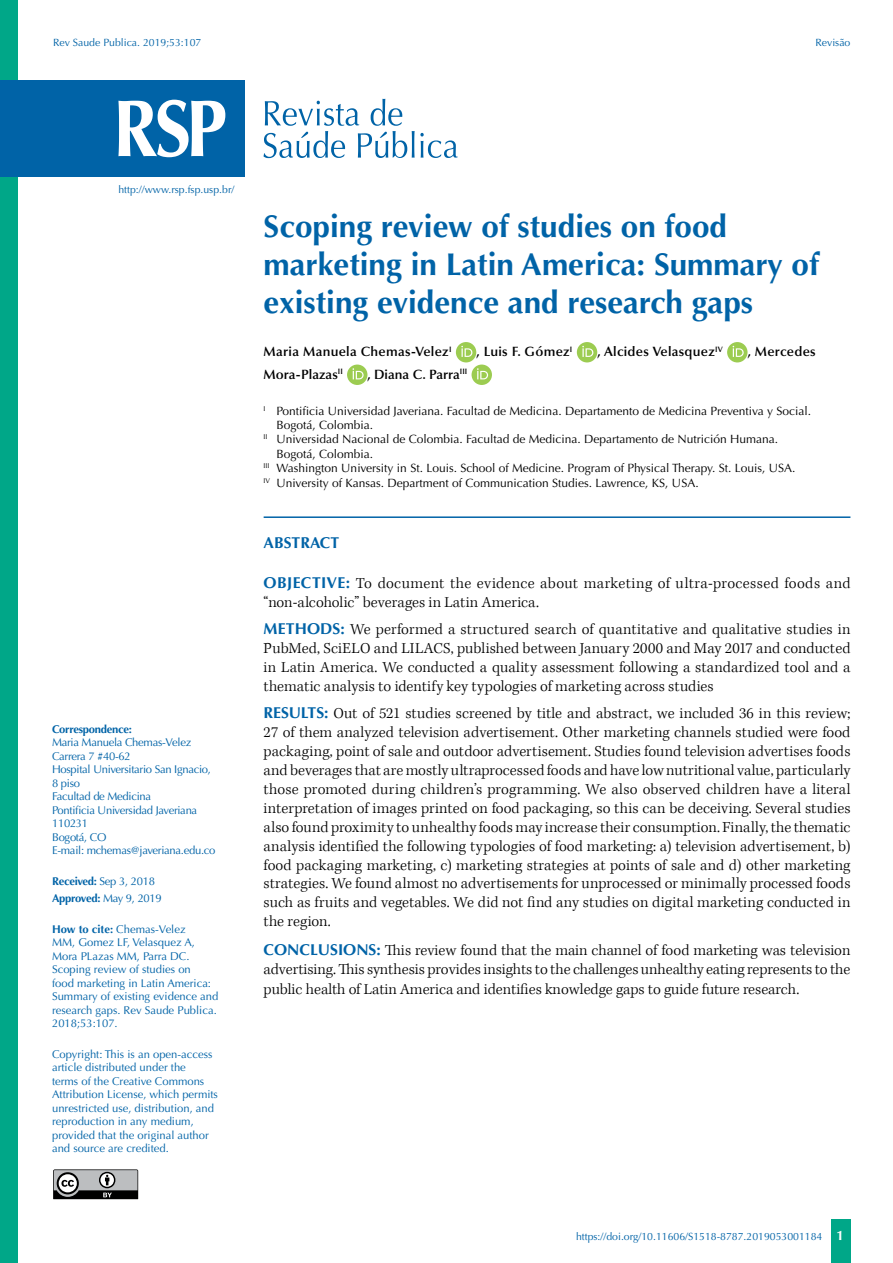
<style>
.page{position:relative;width:893px;height:1263px;background:#fff}
.page>*{position:absolute;margin:0;border:0;box-sizing:border-box;transform-origin:0 0}
.t1{font:700 31.5px/37.8px "Optima LT Std";color:#0063a7}
.t2{font:300 15.75px/18.9px "Kepler Std";letter-spacing:.005em;color:#000;text-align:justify}
.t3{font:700 15.75px "Optima LT Std";color:#0063a7}
.t4{font:600 13.5px "Optima LT Std";letter-spacing:.02em;color:#000}
.t5{font:600 13.5px "Optima LT Std";color:#000}
.t6{font:12px "Optima LT Std";color:#000}
.t7{font:11.25px/13.5px "Optima LT Std";color:#0063a7}
.t8{font:11.25px/13.5px "Optima LT Std";letter-spacing:-.025em;color:#0063a7}
.t9{font:700 11.25px/17.7px "Optima LT Std";letter-spacing:-.025em;color:#0063a7}
.t10{font:10.5px "Optima LT Std";color:#0063a7}
.s1{font-weight:400}
.s2{font-weight:700}
.s3{font-family:"Optima LT Std";font-weight:700;color:#0063a7}
.s4{font-weight:700;font-size:13.5px;color:#fff}
</style>
<div class="page">
<div style="left:831px;top:1220px;width:20px;height:43px;background:#00a788"></div>
<svg style="left:53px;top:1169px;width:85px;height:30px;background:#7e7f80"></svg>
<div style="left:0;top:0;width:18px;height:1263px;background:#00a788"></div>
<hr style="left:264px;top:516px;width:586px;height:2px;background:#0063a7">
<div style="left:456px;top:342px;width:20px;height:20px;background:#9ccc51;border-radius:50%"></div>
<svg style="left:461px;top:346px;width:11px;height:11px"></svg>
<div style="left:577px;top:342px;width:20px;height:20px;background:#9ccc51;border-radius:50%"></div>
<svg style="left:582px;top:346px;width:11px;height:11px"></svg>
<div style="left:727px;top:342px;width:20px;height:20px;background:#9ccc51;border-radius:50%"></div>
<svg style="left:733px;top:346px;width:11px;height:11px"></svg>
<div style="left:347px;top:365px;width:20px;height:20px;background:#9ccc51;border-radius:50%"></div>
<svg style="left:352px;top:368px;width:12px;height:11px"></svg>
<div style="left:472px;top:365px;width:20px;height:20px;background:#9ccc51;border-radius:50%"></div>
<svg style="left:477px;top:368px;width:11px;height:11px"></svg>
<svg style="left:263px;top:99px;width:195px;height:59px"></svg>
<div style="left:0;top:80px;width:244px;height:96px;background:#0063a7"></div>
<svg style="left:118px;top:100px;width:107px;height:57px"></svg>
<p class="t10" style="left:53px;top:36px;width:150px">Rev Saude Publica. 2019;53:107</p>
<p class="t10" style="left:815px;top:36px;width:37px">Revisão</p>
<p class="t10" style="left:118px;top:183px;width:117px">http://www.rsp.fsp.usp.br/</p>
<p class="t9" style="left:52px;top:720px;width:81px">Correspondence:</p>
<p class="t8" style="left:52px;top:736px;width:165px">Maria Manuela Chemas-Velez<br>Carrera 7 #40-62<br>Hospital Universitario San Ignacio,<br>8 piso<br>Facultad de Medicina<br>Pontificia Universidad Javeriana<br>110231<br>Bogotá, CO<br>E-mail: mchemas@javeriana.edu.co</p>
<p class="t9" style="left:52px;top:872px;width:111px">Received: <span class="s1">Sep 3, 2018<br></span>Approved: <span class="s1">May 9, 2019</span></p>
<p class="t7" style="left:52px;top:922px;width:168px"><span class="s2">How to cite:</span> Chemas-Velez<br>MM, Gomez LF, Velasquez A,<br>Mora PLazas MM, Parra DC.<br>Scoping review of studies on<br>food marketing in Latin America:<br>Summary of existing evidence and research gaps. Rev Saude Publica.<br>2018;53:107.</p>
<p class="t7" style="left:52px;top:1047px;width:167px">Copyright: This is an open-access article distributed under the<br>terms of the Creative Commons<br>Attribution License, which permits unrestricted use, distribution, and reproduction in any medium, provided that the original author and source are credited.</p>
<h1 class="t1" style="left:264px;top:208px;width:557px">Scoping review of studies on food marketing in Latin America: Summary of existing evidence and research gaps</h1>
<p class="t4" style="left:264px;top:344px;width:189px">Maria Manuela Chemas-Velez<sup>I</sup></p>
<p class="t4" style="left:476px;top:344px;width:97px">, Luis F. Gómez<sup>I</sup></p>
<p class="t4" style="left:597px;top:344px;width:127px">, Alcides Velasquez<sup>IV</sup></p>
<p class="t4" style="left:748px;top:344px;width:70px">, Mercedes</p>
<p class="t5" style="left:264px;top:366px;width:81px">Mora-Plazas<sup>II</sup></p>
<p class="t5" style="left:367px;top:366px;width:101px">, Diana C. Parra<sup>III</sup></p>
<p class="t6" style="left:264px;top:404px;width:549px"><sup>I</sup> Pontificia Universidad Javeriana. Facultad de Medicina. Departamento de Medicina Preventiva y Social.</p>
<p class="t6" style="left:276px;top:418px;width:98px">Bogotá, Colombia.</p>
<p class="t6" style="left:264px;top:432px;width:516px"><sup>II</sup> Universidad Nacional de Colombia. Facultad de Medicina. Departamento de Nutrición Humana.</p>
<p class="t6" style="left:276px;top:447px;width:98px">Bogotá, Colombia.</p>
<p class="t6" style="left:264px;top:461px;width:533px"><sup>III</sup> Washington University in St. Louis. School of Medicine. Program of Physical Therapy. St. Louis, USA.</p>
<p class="t6" style="left:264px;top:476px;width:436px"><sup>IV</sup> University of Kansas. Department of Communication Studies. Lawrence, KS, USA.</p>
<p class="t3" style="left:264px;top:533px;width:77px">ABSTRACT</p>
<p class="t2" style="left:264px;top:574px;width:588px"><span class="s3">OBJECTIVE:</span> To document the evidence about marketing of ultra-processed foods and “non-alcoholic” beverages in Latin America.</p>
<p class="t2" style="left:264px;top:620px;width:588px"><span class="s3">METHODS:</span> We performed a structured search of quantitative and qualitative studies in PubMed, SciELO and LILACS, published between January 2000 and May 2017 and conducted in Latin America. We conducted a quality assessment following a standardized tool and a thematic analysis to identify key typologies of marketing across studies</p>
<p class="t2" style="left:264px;top:705px;width:588px"><span class="s3">RESULTS:</span> Out of 521 studies screened by title and abstract, we included 36 in this review; 27 of them analyzed television advertisement. Other marketing channels studied were food packaging, point of sale and outdoor advertisement. Studies found television advertises foods and beverages that are mostly ultraprocessed foods and have low nutritional value, particularly those promoted during children’s programming. We also observed children have a literal interpretation of images printed on food packaging, so this can be deceiving. Several studies also found proximity to unhealthy foods may increase their consumption. Finally, the thematic analysis identified the following typologies of food marketing: a) television advertisement, b) food packaging marketing, c) marketing strategies at points of sale and d) other marketing strategies. We found almost no advertisements for unprocessed or minimally processed foods such as fruits and vegetables. We did not find any studies on digital marketing conducted in the region.</p>
<p class="t2" style="left:264px;top:940px;width:588px;line-height:19.8px"><span class="s3">CONCLUSIONS:</span> This review found that the main channel of food marketing was television advertising. This synthesis provides insights to the challenges unhealthy eating represents to the public health of Latin America and identifies knowledge gaps to guide future research.</p>
<p class="t10" style="left:576px;top:1230px;width:269px">https://doi.org/10.11606/S1518-8787.2019053001184 <span class="s4">1</span></p>
</div>
